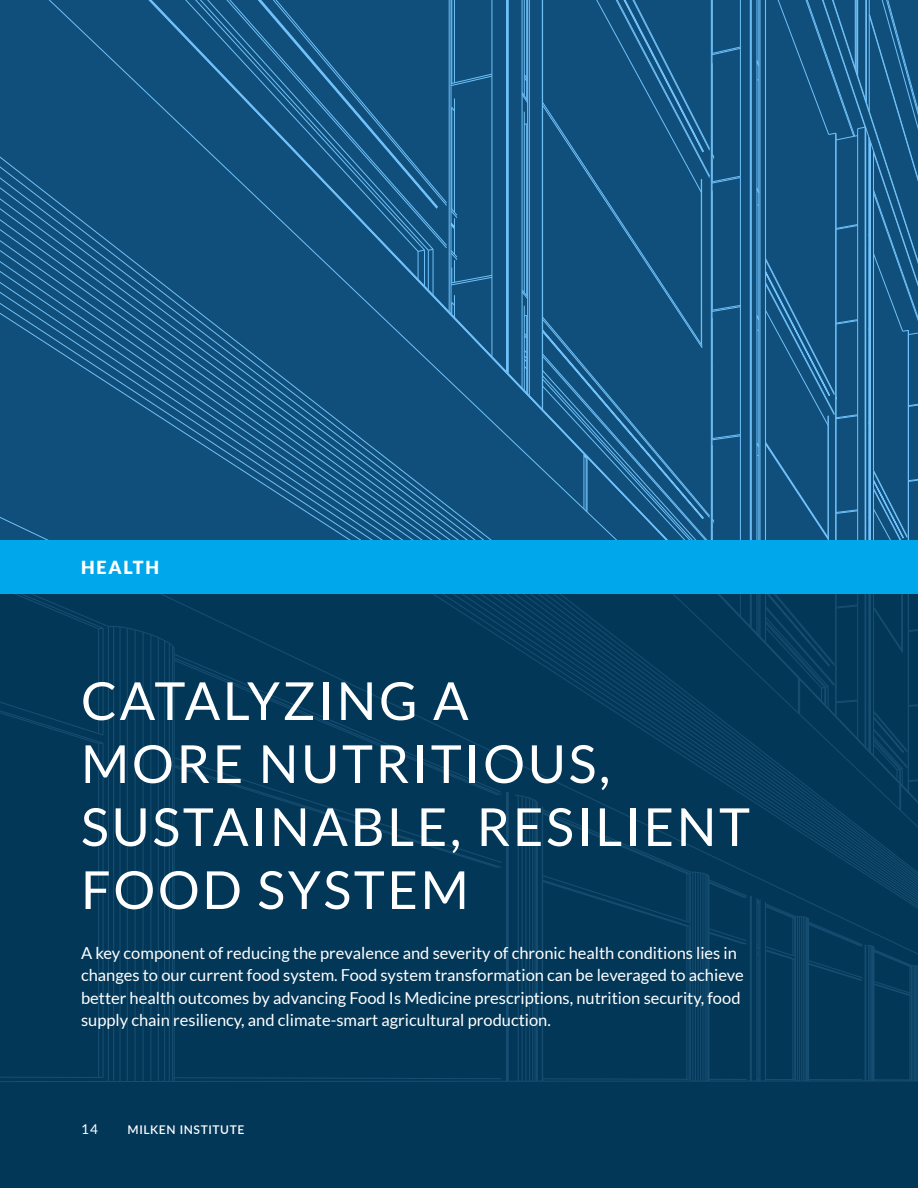
<style>
.page{position:relative;width:918px;height:1188px;background:#fff}
.page>*{position:absolute;margin:0;border:0;box-sizing:border-box;transform-origin:0 0}
.t1{font:52.5px/63px "Lato";letter-spacing:.05em;color:#fff}
.t2{font:900 18px "Lato";letter-spacing:.1em;color:#fff}
.t3{font:16.5px/22.5px "Lato";color:#fff}
.t4{font:13.5px "Lato";color:#fff}
.t5{font:600 12px "Lato";letter-spacing:.05em;color:#fff}
</style>
<div class="page">
<svg style="left:0;top:0;width:918px;height:540px;background:#165683"></svg>
<div style="left:0;top:594px;width:918px;height:594px;background:#033758"></div>
<div style="left:0;top:540px;width:918px;height:54px;background:#00a7ea"></div>
<p class="t2" style="left:81px;top:557px;width:80px">HEALTH</p>
<h1 class="t1" style="left:81px;top:669px;width:671px">CATALYZING A<br>MORE NUTRITIOUS,<br>SUSTAINABLE, RESILIENT<br>FOOD SYSTEM</h1>
<p class="t3" style="left:81px;top:941px;width:664px">A key component of reducing the prevalence and severity of chronic health conditions lies in changes to our current food system. Food system transformation can be leveraged to achieve better health outcomes by advancing Food Is Medicine prescriptions, nutrition security, food supply chain resiliency, and climate-smart agricultural production.</p>
<p class="t4" style="left:81px;top:1122px;width:19px">14</p>
<p class="t5" style="left:128px;top:1121px;width:118px">MILKEN INSTITUTE</p>
</div>
